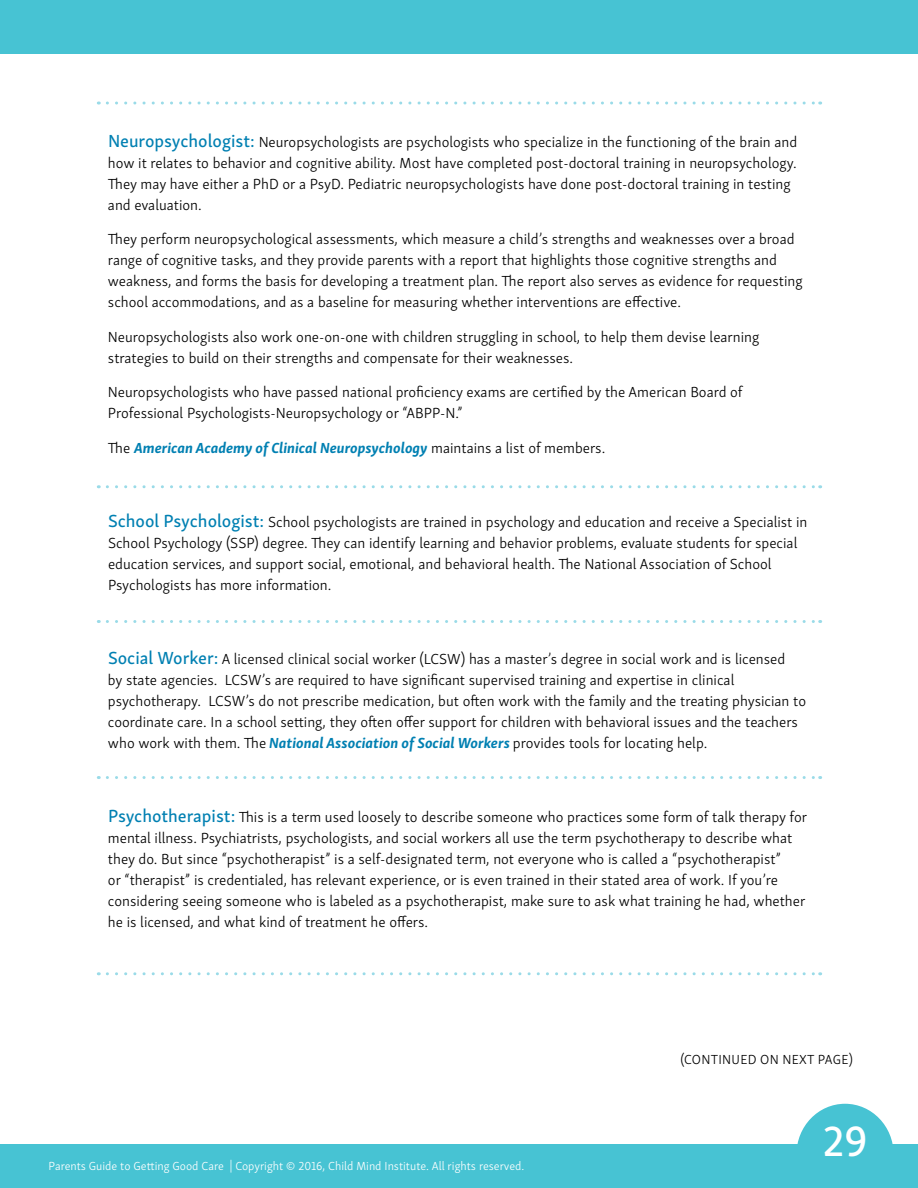
<style>
.page{position:relative;width:918px;height:1188px;background:#fff}
.page>*{position:absolute;margin:0;border:0;box-sizing:border-box;transform-origin:0 0}
.t1{font:43.5px "Skolar Sans Latn Me";color:#fff}
.t2{font:300 15px/21px "Skolar Sans Latn";color:#000}
.t3{font:italic 700 15px "Skolar Sans Latn";color:#0080b2}
.t4{font:300 13.5px "Skolar Sans Latn";letter-spacing:.02em;color:#000}
.t5{font:300 12px "Skolar Sans Latn";color:#fff}
.s1{font-family:"Skolar Sans Latn Me";font-weight:400;font-size:18px;color:#0080b2}
.s2{font-weight:300;font-style:normal;color:#000}
.s3{font-weight:700;font-style:italic;color:#0080b2}
</style>
<div class="page">
<div style="left:0;top:0;width:918px;height:54px;background:#47c3d3"></div>
<div style="left:0;top:1145px;width:918px;height:43px;background:#47c3d3"></div>
<svg style="left:796px;top:1104px;width:98px;height:41px"></svg>
<svg style="left:107px;top:102px;width:714px;height:3px"></svg>
<svg style="left:107px;top:485px;width:714px;height:3px"></svg>
<svg style="left:107px;top:620px;width:714px;height:3px"></svg>
<svg style="left:107px;top:776px;width:714px;height:3px"></svg>
<svg style="left:107px;top:972px;width:714px;height:3px"></svg>
<p class="t2" style="left:108px;top:130px;width:691px"><span class="s1">Neuropsychologist:</span> Neuropsychologists are psychologists who specialize in the functioning of the brain and how it relates to behavior and cognitive ability. Most have completed post-doctoral training in neuropsychology.<br>They may have either a PhD or a PsyD. Pediatric neuropsychologists have done post-doctoral training in testing and evaluation.</p>
<p class="t2" style="left:108px;top:227px;width:696px">They perform neuropsychological assessments, which measure a child’s strengths and weaknesses over a broad range of cognitive tasks, and they provide parents with a report that highlights those cognitive strengths and weakness, and forms the basis for developing a treatment plan. The report also serves as evidence for requesting school accommodations, and as a baseline for measuring whether interventions are effective.</p>
<p class="t2" style="left:108px;top:325px;width:653px">Neuropsychologists also work one-on-one with children struggling in school, to help them devise learning strategies to build on their strengths and compensate for their weaknesses.</p>
<p class="t2" style="left:108px;top:380px;width:636px">Neuropsychologists who have passed national proficiency exams are certified by the American Board of<br>Professional Psychologists-Neuropsychology or “ABPP-N.”</p>
<p class="t3" style="left:108px;top:436px;width:499px"><span class="s2">The</span> American Academy of Clinical Neuropsychology <span class="s2">maintains a list of members.</span></p>
<p class="t2" style="left:108px;top:510px;width:701px"><span class="s1">School Psychologist:</span> School psychologists are trained in psychology and education and receive a Specialist in School Psychology (SSP) degree. They can identify learning and behavior problems, evaluate students for special education services, and support social, emotional, and behavioral health. The National Association of School Psychologists has more information.</p>
<p class="t2" style="left:108px;top:647px;width:700px"><span class="s1">Social Worker:</span> A licensed clinical social worker (LCSW) has a master’s degree in social work and is licensed<br>by state agencies. LCSW’s are required to have significant supervised training and expertise in clinical psychotherapy. LCSW’s do not prescribe medication, but often work with the family and the treating physician to coordinate care. In a school setting, they often offer support for children with behavioral issues and the teachers who work with them. The <span class="s3">National Association of Social Workers</span> provides tools for locating help.</p>
<p class="t2" style="left:108px;top:806px;width:701px"><span class="s1">Psychotherapist:</span> This is a term used loosely to describe someone who practices some form of talk therapy for mental illness. Psychiatrists, psychologists, and social workers all use the term psychotherapy to describe what they do. But since “psychotherapist” is a self-designated term, not everyone who is called a “psychotherapist”<br>or “therapist” is credentialed, has relevant experience, or is even trained in their stated area of work. If you’re considering seeing someone who is labeled as a psychotherapist, make sure to ask what training he had, whether he is licensed, and what kind of treatment he offers.</p>
<p class="t4" style="left:680px;top:1050px;width:174px">(CONTINUED ON NEXT PAGE)</p>
<p class="t5" style="left:49px;top:1157px;width:477px">Parents Guide to Getting Good Care | Copyright © 2016, Child Mind Institute. All rights reserved.</p>
<h1 class="t1" style="left:822px;top:1107px;width:47px">29</h1>
</div>
